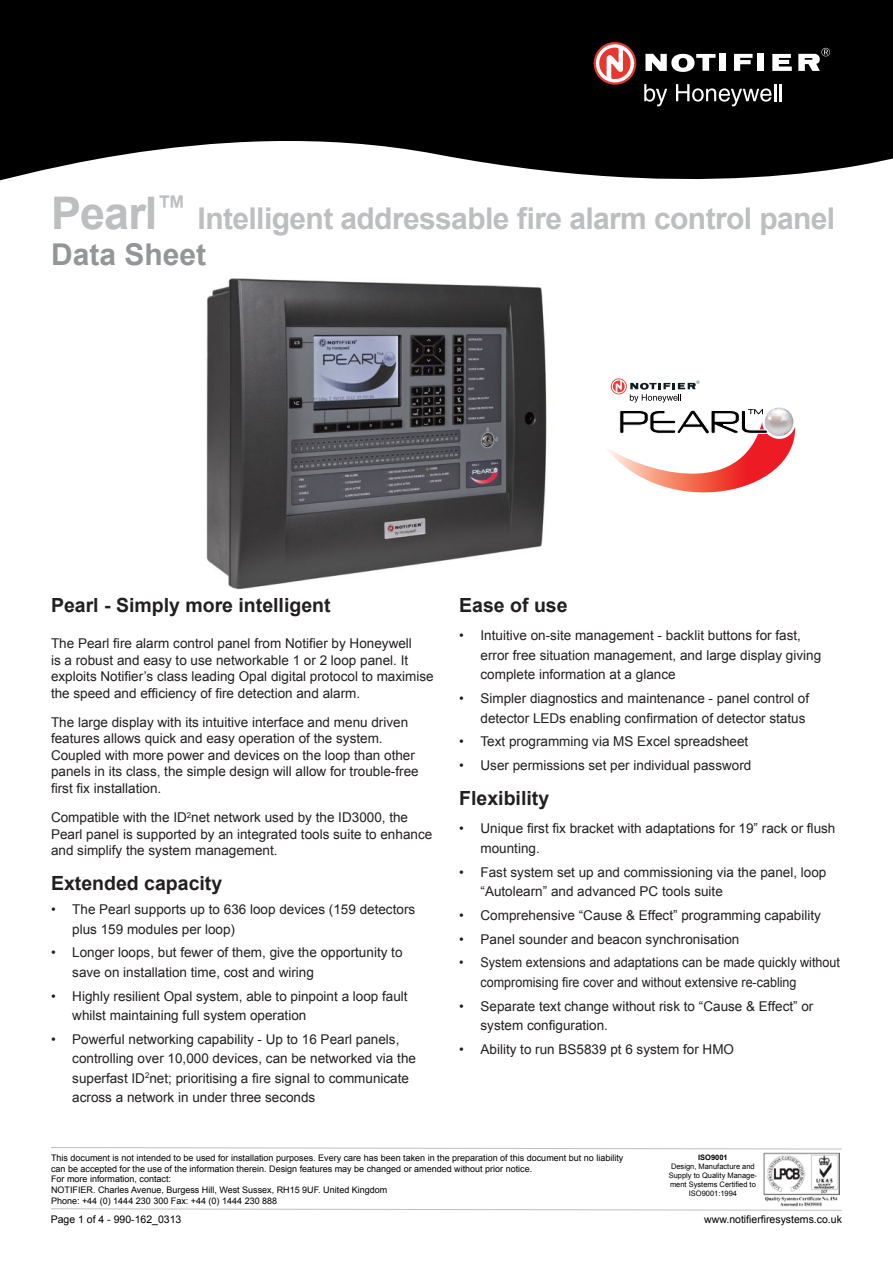
<style>
.page{position:relative;width:893px;height:1263px;background:#fff}
.page>*{position:absolute;margin:0;border:0;box-sizing:border-box;transform-origin:0 0}
.t1{font:700 30px/36px "Arial";letter-spacing:-.02em;color:#bcbec0}
.t2{font:700 19.5px "Arial";color:#231f20}
.t3{font:13.5px/19.5px "Arial";color:#231f20}
.t4{font:13.5px/19.5px "Arial";color:#231f20;scale:.93 1}
.t5{font:10.5px "Arial";color:#000}
.t6{font:9px/10.8px "Arial";color:#000}
.t7{font:7.5px/9px "Arial";color:#000;text-align:center}
.t8{font:700 7.5px "Arial";color:#000}
.s1{font-size:45px}
.s2{color:#939598}
</style>
<div class="page">
<img style="left:206px;top:278px;width:341px;height:312px">
<svg style="left:51px;top:1147px;width:791px;height:2px"></svg>
<img style="left:764px;top:1152px;width:76px;height:55px">
<svg style="left:51px;top:1208px;width:791px;height:2px"></svg>
<svg style="left:607px;top:378px;width:189px;height:115px"></svg>
<svg style="left:0;top:0;width:893px;height:181px;fill:#000"></svg>
<div style="left:719px;top:54px;width:7px;height:17px;background:#fff"></div>
<svg style="left:734px;top:54px;width:19px;height:17px"></svg>
<div style="left:757px;top:54px;width:7px;height:17px;background:#fff"></div>
<svg style="left:772px;top:54px;width:20px;height:17px"></svg>
<svg style="left:645px;top:54px;width:70px;height:18px"></svg>
<svg style="left:594px;top:42px;width:42px;height:43px"></svg>
<svg style="left:798px;top:48px;width:32px;height:23px"></svg>
<svg style="left:644px;top:84px;width:23px;height:22px"></svg>
<svg style="left:676px;top:84px;width:105px;height:22px"></svg>
<h1 class="t1" style="left:51px;top:202px;width:786px"><span class="s1">Pearl</span>™ Intelligent addressable fire alarm control panel<br><span class="s2">Data Sheet</span></h1>
<h2 class="t2" style="left:51px;top:593px;width:281px">Pearl - Simply more intelligent</h2>
<p class="t3" style="left:51px;top:635px;width:384px;line-height:16.5px">The Pearl fire alarm control panel from Notifier by Honeywell<br>is a robust and easy to use networkable 1 or 2 loop panel. It exploits Notifier’s class leading Opal digital protocol to maximise the speed and efficiency of fire detection and alarm.</p>
<p class="t3" style="left:51px;top:714px;width:369px;line-height:16.5px">The large display with its intuitive interface and menu driven features allows quick and easy operation of the system.<br>Coupled with more power and devices on the loop than other panels in its class, the simple design will allow for trouble-free first fix installation.</p>
<p class="t3" style="left:51px;top:809px;width:383px;line-height:16.5px">Compatible with the ID<sup>2</sup>net network used by the ID3000, the<br>Pearl panel is supported by an integrated tools suite to enhance and simplify the system management.</p>
<h2 class="t2" style="left:51px;top:871px;width:173px">Extended capacity</h2>
<p class="t3" style="left:72px;top:900px;width:344px;text-indent:-21px">• The Pearl supports up to 636 loop devices (159 detectors plus 159 modules per loop)</p>
<p class="t3" style="left:72px;top:943px;width:332px;text-indent:-21px">• Longer loops, but fewer of them, give the opportunity to save on installation time, cost and wiring</p>
<p class="t3" style="left:72px;top:986px;width:337px;text-indent:-21px">• Highly resilient Opal system, able to pinpoint a loop fault whilst maintaining full system operation</p>
<p class="t3" style="left:72px;top:1029px;width:345px;text-indent:-21px">• Powerful networking capability - Up to 16 Pearl panels, controlling over 10,000 devices, can be networked via the superfast ID<sup>2</sup>net; prioritising a fire signal to communicate across a network in under three seconds</p>
<h2 class="t2" style="left:459px;top:593px;width:110px">Ease of use</h2>
<p class="t3" style="left:480px;top:626px;width:342px;text-indent:-21px">• Intuitive on-site management - backlit buttons for fast, error free situation management, and large display giving complete information at a glance</p>
<p class="t3" style="left:459px;top:689px;width:351px;text-align:right">• Simpler diagnostics and maintenance - panel control of detector LEDs enabling confirmation of detector status</p>
<p class="t3" style="left:459px;top:732px;width:291px">• Text programming via MS Excel spreadsheet</p>
<p class="t3" style="left:459px;top:756px;width:294px">• User permissions set per individual password</p>
<h2 class="t2" style="left:459px;top:786px;width:91px">Flexibility</h2>
<p class="t3" style="left:480px;top:819px;width:356px;text-indent:-21px">• Unique first fix bracket with adaptations for 19” rack or flush mounting.</p>
<p class="t3" style="left:480px;top:862px;width:347px;text-indent:-21px">• Fast system set up and commissioning via the panel, loop “Autolearn” and advanced PC tools suite</p>
<p class="t3" style="left:459px;top:905px;width:363px">• Comprehensive “Cause &amp; Effect” programming capability</p>
<p class="t3" style="left:459px;top:929px;width:282px">• Panel sounder and beacon synchronisation</p>
<p class="t4" style="left:480px;top:953px;width:388px;text-indent:-21px">• System extensions and adaptations can be made quickly without compromising fire cover and without extensive re-cabling</p>
<p class="t3" style="left:480px;top:996px;width:334px;text-indent:-21px">• Separate text change without risk to “Cause &amp; Effect” or system configuration.</p>
<p class="t3" style="left:459px;top:1039px;width:276px">• Ability to run BS5839 pt 6 system for HMO</p>
<p class="t6" style="left:51px;top:1152px;width:574px">This document is not intended to be used for installation purposes. Every care has been taken in the preparation of this document but no liability can be accepted for the use of the information therein. Design features may be changed or amended without prior notice.<br>For more information, contact:<br>NOTIFIER. Charles Avenue, Burgess Hill, West Sussex, RH15 9UF. United Kingdom<br>Phone: +44 (0) 1444 230 300 Fax: +44 (0) 1444 230 888</p>
<p class="t8" style="left:698px;top:1152px;width:31px">ISO9001</p>
<p class="t7" style="left:669px;top:1161px;width:90px">Design, Manufacture and<br>Supply to Quality Manage&shy;ment Systems Certified to<br>ISO9001:1994</p>
<p class="t5" style="left:51px;top:1212px;width:132px">Page 1 of 4 - 990-162_0313</p>
<p class="t5" style="left:704px;top:1212px;width:139px">www.notifierfiresystems.co.uk</p>
</div>
